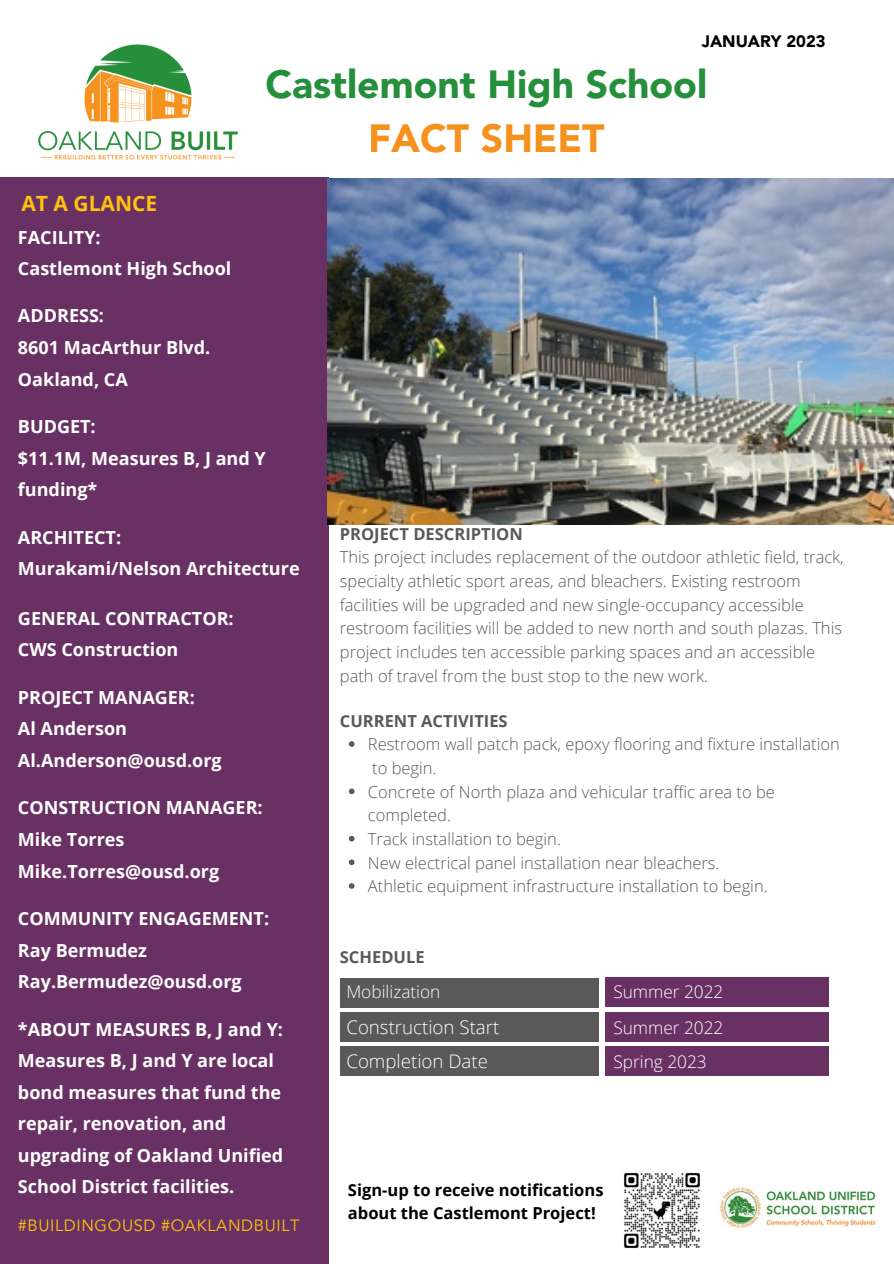
<style>
.page{position:relative;width:894px;height:1264px;background:#fff}
.page>*{position:absolute;margin:0;border:0;box-sizing:border-box;transform-origin:0 0}
.t1{font:900 39px "Avenir LT Std";color:#268f3b}
.t2{font:900 39px "Avenir LT Std";color:#f5911d}
.t3{font:700 21px "Open Sans";color:#ffc20e}
.t4{font:300 18.75px "Open Sans";color:#fff}
.t5{font:700 18px/31.7px "Open Sans";color:#fff}
.t6{font:300 17.25px "Open Sans";color:#fff}
.t7{font:300 16.5px/23.7px "Open Sans";color:#595959}
.t8{font:700 16.5px/22.5px "Open Sans";color:#000}
.t9{font:700 16.5px "Open Sans";color:#595959}
.t10{font:900 16.5px "Avenir LT Std";color:#000}
.t11{font:16.2px "Avenir LT Std";letter-spacing:.04em;color:#ffc20e}
</style>
<div class="page">
<div style="left:0;top:177px;width:328px;height:1086px;background:#693163"></div>
<img style="left:720px;top:1187px;width:156px;height:41px">
<img style="left:38px;top:44px;width:200px;height:116px">
<div style="left:340px;top:977px;width:258px;height:30px;background:#595959"></div>
<div style="left:605px;top:977px;width:223px;height:29px;background:#693163"></div>
<div style="left:340px;top:1012px;width:258px;height:29px;background:#595959"></div>
<div style="left:605px;top:1012px;width:223px;height:29px;background:#693163"></div>
<img style="left:624px;top:1173px;width:76px;height:75px">
<div style="left:340px;top:1046px;width:258px;height:29px;background:#595959"></div>
<div style="left:605px;top:1046px;width:223px;height:29px;background:#693163"></div>
<img style="left:327px;top:178px;width:566px;height:346px">
<svg style="left:349px;top:741px;width:5px;height:5px"></svg>
<svg style="left:349px;top:788px;width:5px;height:6px"></svg>
<svg style="left:349px;top:835px;width:5px;height:6px"></svg>
<svg style="left:349px;top:859px;width:5px;height:6px"></svg>
<svg style="left:349px;top:883px;width:5px;height:5px"></svg>
<p class="t10" style="left:701px;top:34px;width:125px">JANUARY 2023</p>
<h1 class="t1" style="left:265px;top:68px;width:443px">Castlemont High School</h1>
<h1 class="t2" style="left:368px;top:122px;width:238px">FACT SHEET</h1>
<p class="t3" style="left:21px;top:188px;width:137px">AT A GLANCE</p>
<p class="t5" style="left:18px;top:221px;width:215px">FACILITY:<br>Castlemont High School</p>
<p class="t5" style="left:18px;top:300px;width:194px">ADDRESS:<br>8601 MacArthur Blvd.<br>Oakland, CA</p>
<p class="t5" style="left:18px;top:410px;width:249px">BUDGET:<br>$11.1M, Measures B, J and Y funding*</p>
<p class="t5" style="left:18px;top:521px;width:283px">ARCHITECT:<br>Murakami/Nelson Architecture</p>
<p class="t5" style="left:18px;top:602px;width:217px">GENERAL CONTRACTOR:<br>CWS Construction</p>
<p class="t5" style="left:18px;top:681px;width:205px">PROJECT MANAGER:<br>Al Anderson<br>Al.Anderson@ousd.org</p>
<p class="t5" style="left:18px;top:791px;width:246px">CONSTRUCTION MANAGER:<br>Mike Torres<br>Mike.Torres@ousd.org</p>
<p class="t5" style="left:18px;top:902px;width:253px">COMMUNITY ENGAGEMENT:<br>Ray Bermudez<br>Ray.Bermudez@ousd.org</p>
<p class="t5" style="left:18px;top:1012px;width:267px">*ABOUT MEASURES B, J and Y:<br>Measures B, J and Y are local bond measures that fund the repair, renovation, and upgrading of Oakland Unified<br>School District facilities.</p>
<p class="t11" style="left:18px;top:1218px;width:283px">#BUILDINGOUSD #OAKLANDBUILT</p>
<p class="t9" style="left:340px;top:522px;width:184px">PROJECT DESCRIPTION</p>
<p class="t7" style="left:340px;top:545px;width:505px">This project includes replacement of the outdoor athletic field, track, specialty athletic sport areas, and bleachers. Existing restroom facilities will be upgraded and new single-occupancy accessible restroom facilities will be added to new north and south plazas. This project includes ten accessible parking spaces and an accessible path of travel from the bust stop to the new work.</p>
<p class="t9" style="left:340px;top:709px;width:169px">CURRENT ACTIVITIES</p>
<p class="t7" style="left:368px;top:732px;width:473px">Restroom wall patch pack, epoxy flooring and fixture installation to begin.<br>Concrete of North plaza and vehicular traffic area to be completed.<br>Track installation to begin.<br>New electrical panel installation near bleachers.<br>Athletic equipment infrastructure installation to begin.</p>
<p class="t9" style="left:340px;top:945px;width:86px">SCHEDULE</p>
<p class="t6" style="left:346px;top:979px;width:95px">Mobilization</p>
<p class="t4" style="left:346px;top:1013px;width:154px">Construction Start</p>
<p class="t6" style="left:613px;top:979px;width:112px">Summer 2022</p>
<p class="t6" style="left:613px;top:1015px;width:112px">Summer 2022</p>
<p class="t4" style="left:346px;top:1048px;width:143px">Completion Date</p>
<p class="t6" style="left:613px;top:1049px;width:95px">Spring 2023</p>
<p class="t8" style="left:348px;top:1178px;width:257px">Sign-up to receive notifications about the Castlemont Project!</p>
</div>
